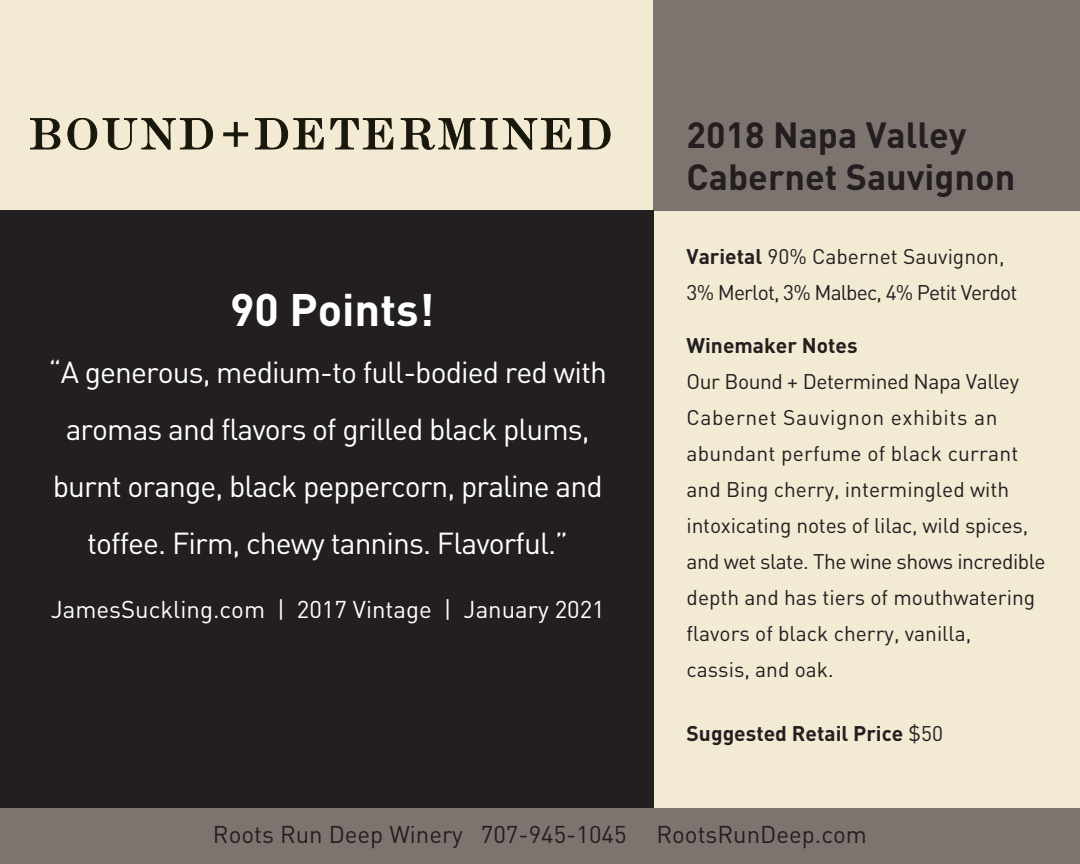
<style>
.page{position:relative;width:1080px;height:864px;background:#fff}
.page>*{position:absolute;margin:0;border:0;box-sizing:border-box;transform-origin:0 0}
.disclaimer{font:700 45px "DIN";color:#fff}
.wine_name_at_stats{font:700 36px/42px "DIN";color:#231f20}
.disclaimer-2{font:30px/57px "DIN";letter-spacing:-.03em;color:#fff;text-align:center}
.body_text{font:24px "DIN";color:#231f20}
.disclaimer-3{font:24px "DIN";color:#fff}
.technical_stats{font:21px/36px "DIN";color:#231f20}
.technical_stats-2{font:21px/36px "DIN";letter-spacing:-.04em;color:#231f20}
.technical_stats-3{font:700 21px "DIN";color:#231f20}
.s1{font-weight:700}
.s2{font-weight:400}
</style>
<div class="page">
<div style="left:0;top:0;width:1080px;height:829px;background:#f2ead3"></div>
<div style="left:653px;top:0;width:427px;height:210px;background:#7e746f"></div>
<div style="left:0;top:210px;width:653px;height:654px;background:#231f20"></div>
<div style="left:0;top:808px;width:1080px;height:56px;background:#7e746f"></div>
<svg style="left:30px;top:118px;width:30px;height:31px"></svg>
<svg style="left:67px;top:118px;width:30px;height:32px"></svg>
<svg style="left:103px;top:118px;width:110px;height:32px"></svg>
<svg style="left:223px;top:122px;width:25px;height:25px"></svg>
<svg style="left:255px;top:118px;width:69px;height:31px"></svg>
<svg style="left:330px;top:118px;width:63px;height:31px"></svg>
<svg style="left:401px;top:118px;width:170px;height:32px"></svg>
<svg style="left:577px;top:118px;width:33px;height:31px"></svg>
<p class="disclaimer" style="left:230px;top:280px;width:206px">90 Points!</p>
<p class="disclaimer-2" style="left:49px;top:343px;width:560px">“A generous, medium-to full-bodied red with aromas and flavors of grilled black plums, burnt orange, black peppercorn, praline and toffee. Firm, chewy tannins. Flavorful.”</p>
<p class="disclaimer-3" style="left:51px;top:594px;width:556px">JamesSuckling.com | 2017 Vintage | January 2021</p>
<p class="wine_name_at_stats" style="left:687px;top:112px;width:330px">2018 Napa Valley<br>Cabernet Sauvignon</p>
<p class="technical_stats-2" style="left:687px;top:238px;width:332px"><span class="s1">Varietal</span> 90% Cabernet Sauvignon,<br>3% Merlot, 3% Malbec, 4% Petit Verdot</p>
<p class="technical_stats" style="left:687px;top:327px;width:360px"><span class="s1">Winemaker Notes<br></span>Our Bound + Determined Napa Valley<br>Cabernet Sauvignon exhibits an abundant perfume of black currant and Bing cherry, intermingled with intoxicating notes of lilac, wild spices, and wet slate. The wine shows incredible depth and has tiers of mouthwatering flavors of black cherry, vanilla,<br>cassis, and oak.</p>
<p class="technical_stats-3" style="left:687px;top:720px;width:258px">Suggested Retail Price <span class="s2">$50</span></p>
<p class="body_text" style="left:213px;top:820px;width:656px">Roots Run Deep Winery 707-945-1045 RootsRunDeep.com</p>
</div>
